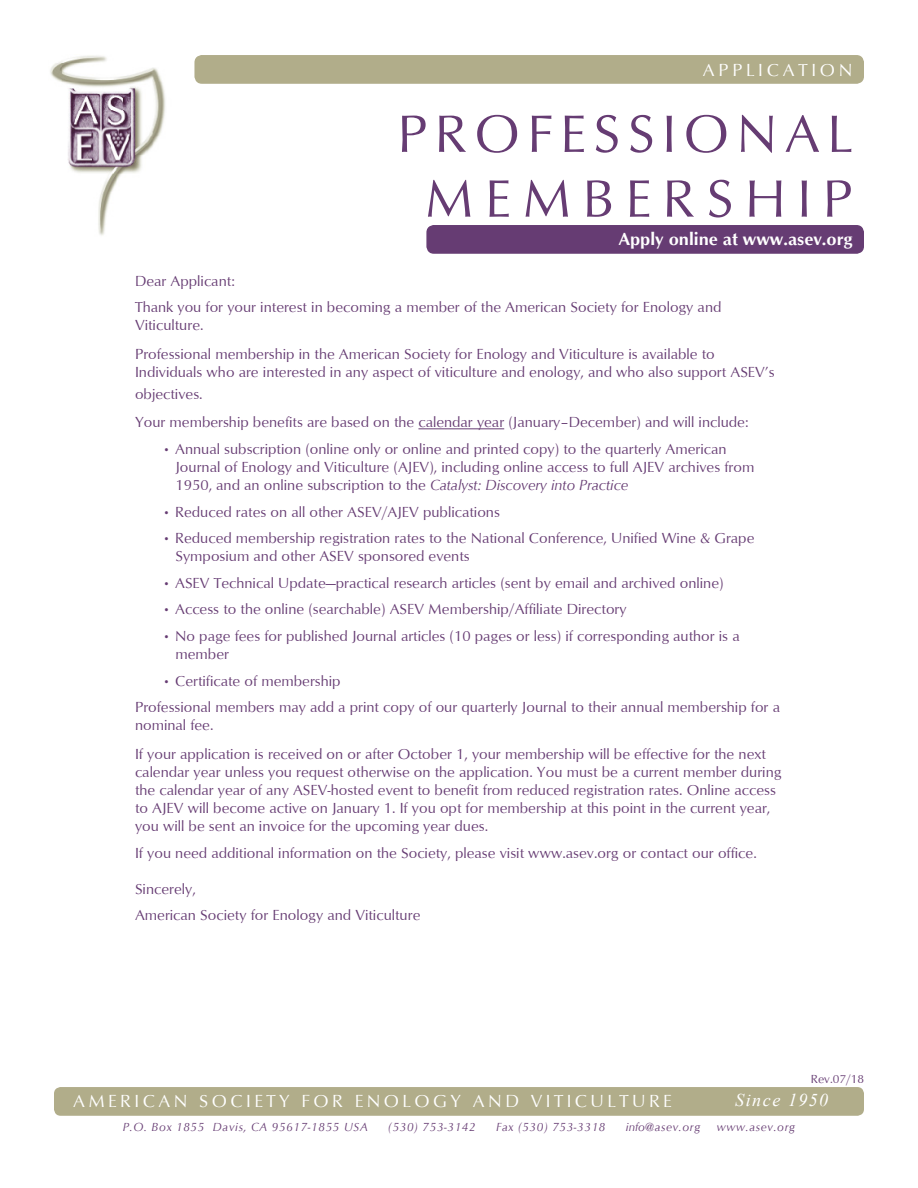
<style>
.page{position:relative;width:918px;height:1188px;background:#fff}
.page>*{position:absolute;margin:0;border:0;box-sizing:border-box;transform-origin:0 0}
.Body{font:54px/64.8px "Optimum";letter-spacing:.13em;color:#663c73;text-align:center}
.Body-2{font:18px "Optimum";letter-spacing:.19em;color:#fff}
.t1{font:700 18px "Optimum";color:#fff}
.Body-3{font:18px "Optimum";letter-spacing:.21em;color:#fff}
.t2{font:italic 18px "Times New Roman";letter-spacing:.09em;color:#fff}
.Body-4{font:15px/18px "Optimum";color:#663c73}
.Body_Bullets{font:15px/18px "Optimum";color:#663c73}
.t3{font:italic 12px "Optimum";letter-spacing:.06em;color:#663c73}
.t4{font:12px "Optimum";color:#663c73}
.s1{font-style:italic}
</style>
<div class="page">
<hr style="left:418px;top:428px;width:86px;height:1px;background:#663c73">
<div style="left:54px;top:1087px;width:810px;height:29px;background:#b1ad8a;border-radius:7px"></div>
<div style="left:195px;top:56px;width:668px;height:27px;background:#b1ad8a;border-radius:7px"></div>
<div style="left:194px;top:55px;width:670px;height:29px;border:2px solid #b1ad8a;border-radius:7px"></div>
<img style="left:50px;top:55px;width:116px;height:181px">
<div style="left:427px;top:226px;width:436px;height:27px;background:#663c73;border-radius:7px"></div>
<div style="left:426px;top:225px;width:438px;height:29px;border:2px solid #663c73;border-radius:7px"></div>
<p class="Body-3" style="left:703px;top:60px;width:151px">APPLICATION</p>
<p class="Body" style="left:397px;top:100px;width:457px">PROFESSIONAL<br>MEMBERSHIP</p>
<p class="t1" style="left:618px;top:229px;width:236px">Apply online at www.asev.org</p>
<p class="Body-4" style="left:135px;top:271px;width:102px">Dear Applicant:</p>
<p class="Body-4" style="left:135px;top:298px;width:588px">Thank you for your interest in becoming a member of the American Society for Enology and<br>Viticulture.</p>
<p class="Body-4" style="left:135px;top:345px;width:641px">Professional membership in the American Society for Enology and Viticulture is available to<br>Individuals who are interested in any aspect of viticulture and enology, and who also support ASEV’s</p>
<p class="Body-4" style="left:135px;top:384px;width:69px">objectives.</p>
<p class="Body-4" style="left:135px;top:413px;width:615px">Your membership benefits are based on the calendar year (January–December) and will include:</p>
<p class="Body_Bullets" style="left:176px;top:440px;width:580px;text-indent:-14px">• Annual subscription (online only or online and printed copy) to the quarterly American<br>Journal of Enology and Viticulture (AJEV), including online access to full AJEV archives from<br>1950, and an online subscription to the <span class="s1">Catalyst: Discovery into Practice</span></p>
<p class="Body_Bullets" style="left:162px;top:502px;width:339px">• Reduced rates on all other ASEV/AJEV publications</p>
<p class="Body_Bullets" style="left:176px;top:529px;width:580px;text-indent:-14px">• Reduced membership registration rates to the National Conference, Unified Wine &amp; Grape<br>Symposium and other ASEV sponsored events</p>
<p class="Body_Bullets" style="left:162px;top:574px;width:563px">• ASEV Technical Update—practical research articles (sent by email and archived online)</p>
<p class="Body_Bullets" style="left:162px;top:600px;width:466px">• Access to the online (searchable) ASEV Membership/Affiliate Directory</p>
<p class="Body_Bullets" style="left:176px;top:627px;width:566px;text-indent:-14px">• No page fees for published Journal articles (10 pages or less) if corresponding author is a member</p>
<p class="Body_Bullets" style="left:162px;top:671px;width:180px">• Certificate of membership</p>
<p class="Body-4" style="left:135px;top:698px;width:647px">Professional members may add a print copy of our quarterly Journal to their annual membership for a nominal fee.</p>
<p class="Body-4" style="left:135px;top:745px;width:648px">If your application is received on or after October 1, your membership will be effective for the next calendar year unless you request otherwise on the application. You must be a current member during the calendar year of any ASEV-hosted event to benefit from reduced registration rates. Online access to AJEV will become active on January 1. If you opt for membership at this point in the current year, you will be sent an invoice for the upcoming year dues.</p>
<p class="Body-4" style="left:135px;top:843px;width:623px">If you need additional information on the Society, please visit www.asev.org or contact our office.</p>
<p class="Body-4" style="left:135px;top:879px;width:62px">Sincerely,</p>
<p class="Body-4" style="left:135px;top:906px;width:287px">American Society for Enology and Viticulture</p>
<p class="t4" style="left:811px;top:1072px;width:55px">Rev.07/18</p>
<p class="Body-2" style="left:73px;top:1091px;width:600px">AMERICAN SOCIETY FOR ENOLOGY AND VITICULTURE</p>
<p class="t2" style="left:735px;top:1087px;width:94px">Since 1950</p>
<p class="t3" style="left:123px;top:1120px;width:246px">P.O. Box 1855 Davis, CA 95617-1855 USA</p>
<p class="t3" style="left:388px;top:1120px;width:89px">(530) 753-3142</p>
<p class="t3" style="left:496px;top:1120px;width:111px">Fax (530) 753-3318</p>
<p class="t3" style="left:626px;top:1120px;width:76px">info@asev.org</p>
<p class="t3" style="left:717px;top:1120px;width:80px">www.asev.org</p>
</div>
